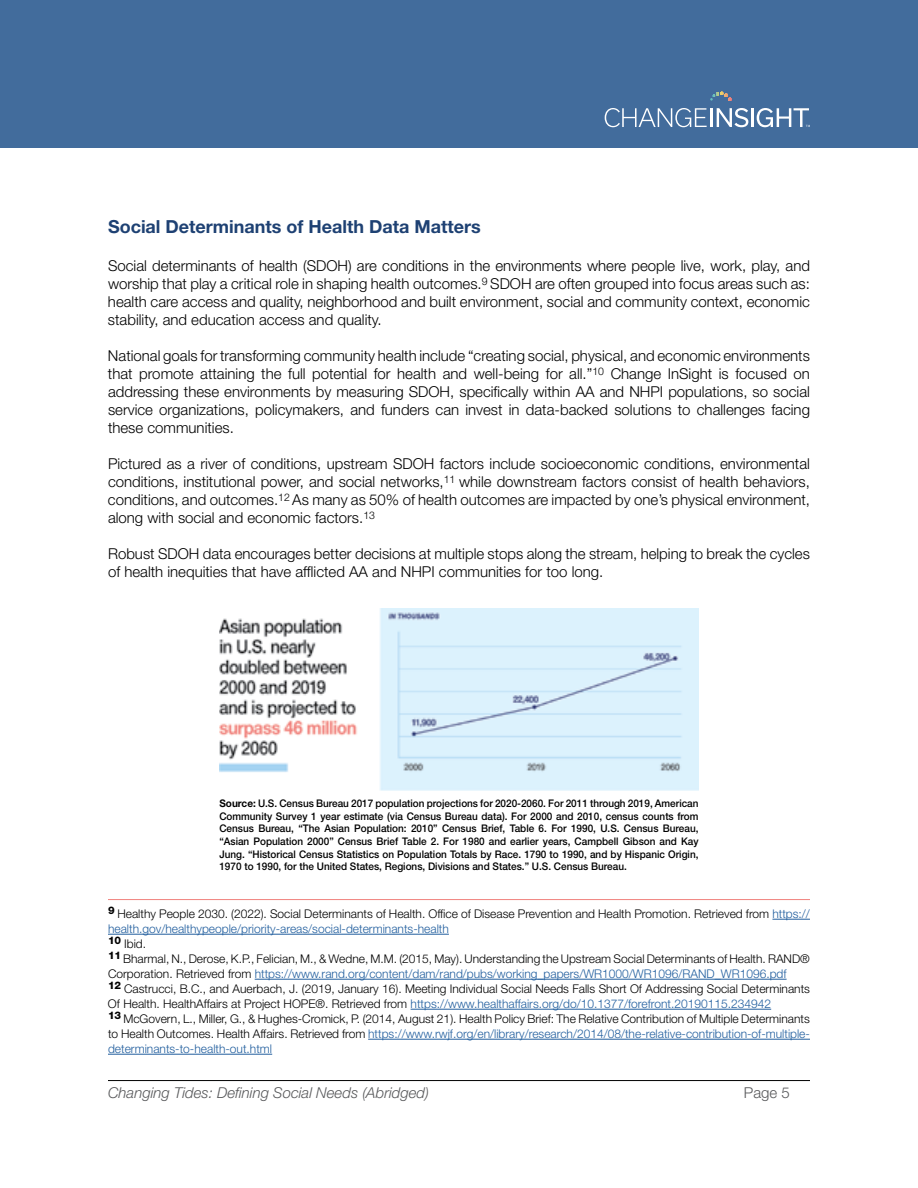
<style>
.page{position:relative;width:918px;height:1188px;background:#fff}
.page>*{position:absolute;margin:0;border:0;box-sizing:border-box;transform-origin:0 0}
.t1{font:700 18px "Helvetica Neue LT Std";color:#1e4173}
.t2{font:300 15px/18px "Helvetica Neue LT Std";color:#000;text-align:justify}
.t3{font:italic 300 15px "Helvetica Neue LT Std";color:#58595b}
.t4{font:300 15px "Helvetica Neue LT Std";color:#58595b}
.t5{font:300 12px/15px "Helvetica Neue LT Std";color:#000}
.t6{font:500 10.5px/12.6px "Helvetica Neue LT Std";color:#000;text-align:justify;scale:.95 1}
.s1{font-weight:700}
.s2{color:#215e9e}
</style>
<div class="page">
<div style="left:0;top:0;width:918px;height:148px;background:#426c9c"></div>
<svg style="left:721px;top:92px;width:11px;height:9px"></svg>
<svg style="left:605px;top:108px;width:102px;height:19px"></svg>
<hr style="left:710px;top:108px;width:3px;height:19px;background:#fff">
<svg style="left:717px;top:108px;width:31px;height:19px"></svg>
<hr style="left:751px;top:108px;width:3px;height:19px;background:#fff">
<svg style="left:757px;top:108px;width:53px;height:19px"></svg>
<hr style="left:108px;top:1080px;width:702px;height:1px;background:#000">
<img style="left:219px;top:608px;width:480px;height:183px">
<hr style="left:772px;top:919px;width:38px;height:1px;background:#215e9e">
<hr style="left:108px;top:934px;width:341px;height:1px;background:#215e9e">
<hr style="left:255px;top:979px;width:532px;height:1px;background:#215e9e">
<hr style="left:411px;top:1009px;width:360px;height:1px;background:#215e9e">
<hr style="left:368px;top:1039px;width:442px;height:1px;background:#215e9e">
<hr style="left:108px;top:1054px;width:164px;height:1px;background:#215e9e">
<hr style="left:108px;top:899px;width:702px;height:1px;background:#f1827e">
<p class="t1" style="left:108px;top:216px;width:374px">Social Determinants of Health Data Matters</p>
<p class="t2" style="left:108px;top:257px;width:704px">Social determinants of health (SDOH) are conditions in the environments where people live, work, play, and worship that play a critical role in shaping health outcomes.<sup>9</sup> SDOH are often grouped into focus areas such as: health care access and quality, neighborhood and built environment, social and community context, economic stability, and education access and quality.</p>
<p class="t2" style="left:108px;top:347px;width:704px">National goals for transforming community health include “creating social, physical, and economic environments that promote attaining the full potential for health and well-being for all.”<sup>10</sup> Change InSight is focused on addressing these environments by measuring SDOH, specifically within AA and NHPI populations, so social service organizations, policymakers, and funders can invest in data-backed solutions to challenges facing these communities.</p>
<p class="t2" style="left:108px;top:455px;width:704px">Pictured as a river of conditions, upstream SDOH factors include socioeconomic conditions, environmental conditions, institutional power, and social networks,<sup>11</sup> while downstream factors consist of health behaviors, conditions, and outcomes.<sup>12</sup> As many as 50% of health outcomes are impacted by one’s physical environment, along with social and economic factors.<sup>13</sup></p>
<p class="t2" style="left:108px;top:545px;width:703px">Robust SDOH data encourages better decisions at multiple stops along the stream, helping to break the cycles of health inequities that have afflicted AA and NHPI communities for too long.</p>
<p class="t6" style="left:219px;top:797px;width:506px"><span class="s1">Source:</span> U.S. Census Bureau 2017 population projections for 2020-2060. For 2011 through 2019, American Community Survey 1 year estimate (via Census Bureau data). For 2000 and 2010, census counts from Census Bureau, “The Asian Population: 2010” Census Brief, Table 6. For 1990, U.S. Census Bureau, “Asian Population 2000” Census Brief Table 2. For 1980 and earlier years, Campbell Gibson and Kay Jung. “Historical Census Statistics on Population Totals by Race. 1790 to 1990, and by Hispanic Origin, 1970 to 1990, for the United States, Regions, Divisions and States.” U.S. Census Bureau.</p>
<p class="t5" style="left:108px;top:906px;width:704px"><sup>9</sup> Healthy People 2030. (2022). Social Determinants of Health. Office of Disease Prevention and Health Promotion. Retrieved from <span class="s2">https:// health.gov/healthypeople/priority-areas/social-determinants-health<br></span><sup>10</sup> Ibid.<br><sup>11</sup> Bharmal, N., Derose, K.P., Felician, M., &amp; Wedne, M.M. (2015, May). Understanding the Upstream Social Determinants of Health. RAND® Corporation. Retrieved from <span class="s2">https://www.rand.org/content/dam/rand/pubs/working_papers/WR1000/WR1096/RAND_WR1096.pdf<br></span><sup>12</sup> Castrucci, B.C., and Auerbach, J. (2019, January 16). Meeting Individual Social Needs Falls Short Of Addressing Social Determinants Of Health. HealthAffairs at Project HOPE®. Retrieved from <span class="s2">https://www.healthaffairs.org/do/10.1377/forefront.20190115.234942<br></span><sup>13</sup> McGovern, L., Miller, G., &amp; Hughes-Cromick, P. (2014, August 21). Health Policy Brief: The Relative Contribution of Multiple Determinants to Health Outcomes. Health Affairs. Retrieved from <span class="s2">https://www.rwjf.org/en/library/research/2014/08/the-relative-contribution-of-multiple&shy;determinants-to-health-out.html</span></p>
<p class="t3" style="left:108px;top:1084px;width:323px">Changing Tides: Defining Social Needs (Abridged)</p>
<p class="t4" style="left:744px;top:1084px;width:47px">Page 5</p>
</div>
